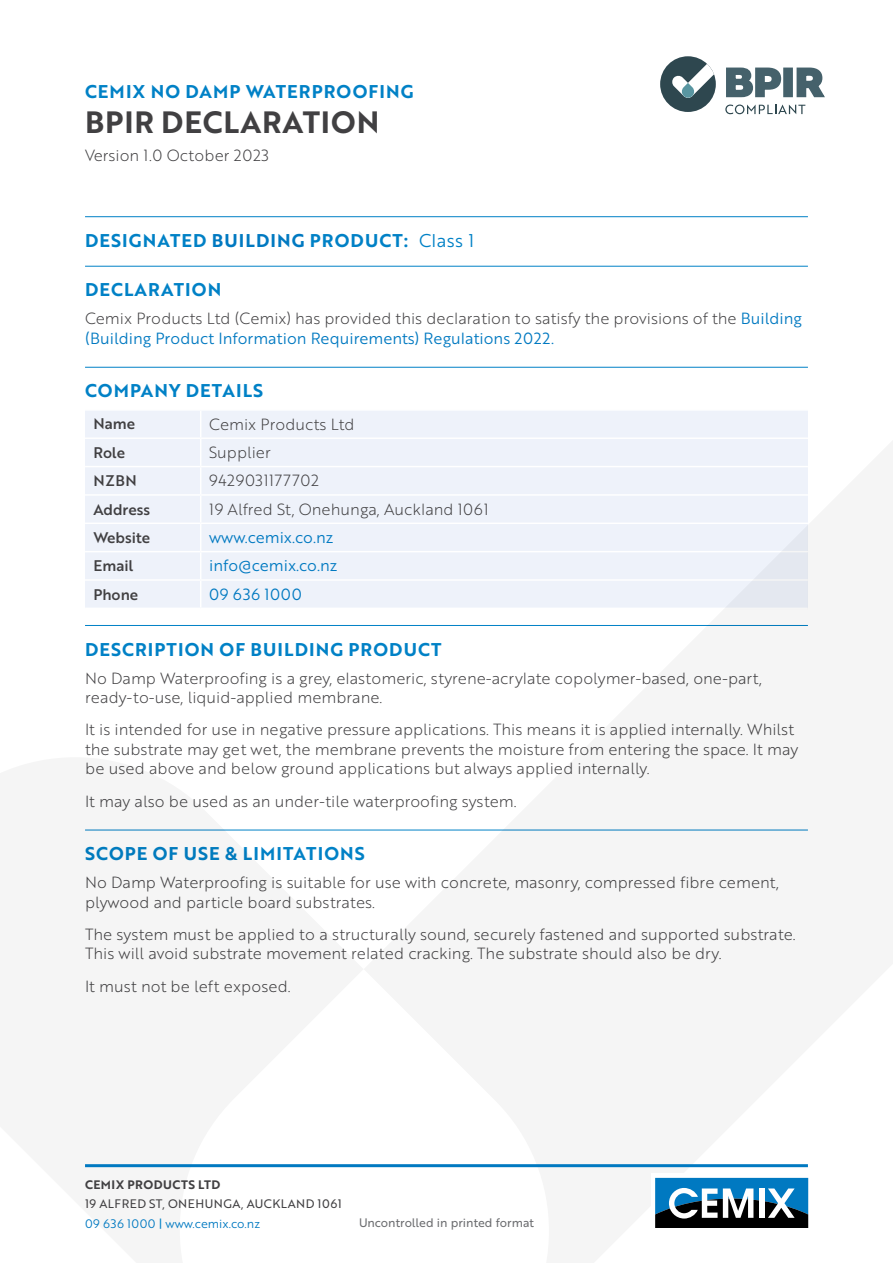
<style>
.page{position:relative;width:893px;height:1263px;background:#fff}
.page>*{position:absolute;margin:0;border:0;box-sizing:border-box;transform-origin:0 0}
.t1{font:30px "Brother 1816 Bold";letter-spacing:.03em;color:#414042}
.t2{font:18px "Brother 1816 Bold";letter-spacing:.06em;color:#0081c6}
.t3{font:15.75px/19.5px "Brother 1816 Light";color:#414042}
.t4{font:15.75px "Brother 1816 Book";color:#0079c1}
.t5{font:15.75px "Brother 1816 Light";letter-spacing:.04em;color:#414042}
.t6{font:15.75px "Brother 1816 Book";letter-spacing:.04em;color:#0079c1}
.t7{font:15px "Brother 1816 Medium";color:#414042}
.t8{font:12px "Brother 1816 Regular";letter-spacing:.04em;color:#414042}
.t9{font:12px "Brother 1816 Regular";color:#6d6e71}
.t10{font:12px "Brother 1816 Book";color:#0079c1}
.t11{font:12px "Brother 1816 Bold";letter-spacing:.04em;color:#414042}
.s1{color:#0079c1}
.s2{font-family:"Brother 1816 Book"}
.s3{font-family:"Brother 1816 Book";color:#0079c1}
.s4{font-family:"Brother 1816 Regular";color:#0081c6}
</style>
<div class="page">
<div style="left:660px;top:56px;width:56px;height:56px;background:#2e474f;border-radius:50%"></div>
<svg style="left:725px;top:105px;width:80px;height:9px"></svg>
<svg style="left:726px;top:67px;width:56px;height:31px"></svg>
<div style="left:783px;top:68px;width:10px;height:29px;background:#45616b;border:2px solid #45616b"></div>
<svg style="left:796px;top:67px;width:29px;height:31px"></svg>
<svg style="left:672px;top:64px;width:42px;height:34px"></svg>
<hr style="left:85px;top:1164px;width:723px;height:3px;background:#0079c1">
<hr style="left:85px;top:216px;width:723px;height:1px;background:#0081c6">
<hr style="left:85px;top:266px;width:723px;height:1px;background:#0081c6">
<hr style="left:85px;top:367px;width:723px;height:1px;background:#0081c6">
<hr style="left:85px;top:625px;width:723px;height:1px;background:#0081c6">
<hr style="left:85px;top:830px;width:723px;height:1px;background:#0081c6">
<div style="left:85px;top:411px;width:723px;height:197px;background:#eef2fa"></div>
<hr style="left:201px;top:437px;width:607px;height:2px;background:#fff">
<hr style="left:201px;top:466px;width:607px;height:1px;background:#fff">
<hr style="left:201px;top:494px;width:607px;height:2px;background:#fff">
<hr style="left:201px;top:522px;width:607px;height:2px;background:#fff">
<hr style="left:201px;top:551px;width:607px;height:1px;background:#fff">
<hr style="left:201px;top:579px;width:607px;height:2px;background:#fff">
<svg style="left:200px;top:411px;width:1px;height:197px"></svg>
<hr style="left:85px;top:466px;width:116px;height:1px;background:#fff">
<hr style="left:85px;top:551px;width:116px;height:1px;background:#fff">
<hr style="left:85px;top:579px;width:116px;height:2px;background:#fff">
<hr style="left:85px;top:437px;width:116px;height:2px;background:#fff">
<hr style="left:85px;top:494px;width:116px;height:2px;background:#fff">
<hr style="left:85px;top:522px;width:116px;height:2px;background:#fff">
<div style="left:651px;top:1174px;width:161px;height:58px;background:linear-gradient(to right,#fff,#fff)"></div>
<svg style="left:655px;top:1178px;width:153px;height:50px"></svg>
<p class="t2" style="left:85px;top:78px;width:330px">CEMIX NO DAMP WATERPROOFING</p>
<h1 class="t1" style="left:85px;top:100px;width:296px">BPIR DECLARATION</h1>
<p class="t3" style="left:85px;top:145px;width:186px">Version 1.0 October 2023</p>
<p class="t2" style="left:85px;top:227px;width:391px">DESIGNATED <span class="s1">BUILDING</span> PRODUCT: <span class="s2">Class 1</span></p>
<p class="t2" style="left:85px;top:276px;width:138px">DECLARATION</p>
<p class="t3" style="left:85px;top:308px;width:718px">Cemix Products Ltd (Cemix) has provided this declaration to satisfy the provisions of the <span class="s3">Building</span></p>
<p class="t4" style="left:85px;top:327px;width:471px">(Building Product Information Requirements) Regulations 2022.</p>
<p class="t2" style="left:85px;top:377px;width:180px">COMPANY DETAILS</p>
<p class="t7" style="left:94px;top:413px;width:43px">Name</p>
<p class="t3" style="left:209px;top:414px;width:147px">Cemix Products Ltd</p>
<p class="t7" style="left:94px;top:441px;width:33px">Role</p>
<p class="t3" style="left:209px;top:442px;width:63px">Supplier</p>
<p class="t7" style="left:94px;top:469px;width:45px">NZBN</p>
<p class="t5" style="left:209px;top:469px;width:111px">9429031177702</p>
<p class="t7" style="left:94px;top:498px;width:58px">Address</p>
<p class="t3" style="left:209px;top:499px;width:281px">19 Alfred St, Onehunga, Auckland 1061</p>
<p class="t7" style="left:94px;top:526px;width:58px">Website</p>
<p class="t4" style="left:209px;top:526px;width:126px">www.cemix.co.nz</p>
<p class="t7" style="left:94px;top:554px;width:41px">Email</p>
<p class="t4" style="left:209px;top:554px;width:130px">info@cemix.co.nz</p>
<p class="t7" style="left:94px;top:583px;width:46px">Phone</p>
<p class="t6" style="left:209px;top:582px;width:94px">09 636 1000</p>
<p class="t2" style="left:85px;top:635px;width:358px">DESCRIPTION OF BUILDING PRODUCT</p>
<p class="t3" style="left:85px;top:668px;width:679px">No Damp Waterproofing is a grey, elastomeric, styrene-acrylate copolymer-based, one-part, ready-to-use, liquid-applied membrane.</p>
<p class="t3" style="left:85px;top:719px;width:715px">It is intended for use in negative pressure applications. This means it is applied internally. Whilst the substrate may get wet, the membrane prevents the moisture from entering the space. It may be used above and below ground applications but always applied internally.</p>
<p class="t3" style="left:85px;top:791px;width:433px">It may also be used as an under-tile waterproofing system.</p>
<p class="t2" style="left:85px;top:840px;width:281px">SCOPE OF USE &amp; LIMITATIONS</p>
<p class="t3" style="left:85px;top:872px;width:696px">No Damp Waterproofing is suitable for use with concrete, masonry, compressed fibre cement, plywood and particle board substrates.</p>
<p class="t3" style="left:85px;top:924px;width:712px">The system must be applied to a structurally sound, securely fastened and supported substrate.<br>This will avoid substrate movement related cracking. The substrate should also be dry.</p>
<p class="t3" style="left:85px;top:976px;width:207px">It must not be left exposed.</p>
<p class="t11" style="left:85px;top:1175px;width:137px">CEMIX PRODUCTS LTD</p>
<p class="t8" style="left:85px;top:1195px;width:258px">19 ALFRED ST, ONEHUNGA, AUCKLAND 1061</p>
<p class="t10" style="left:85px;top:1214px;width:176px">09 636 1000 <span class="s4">|</span> www.cemix.co.nz</p>
<p class="t9" style="left:359px;top:1213px;width:176px">Uncontrolled in printed format</p>
</div>
